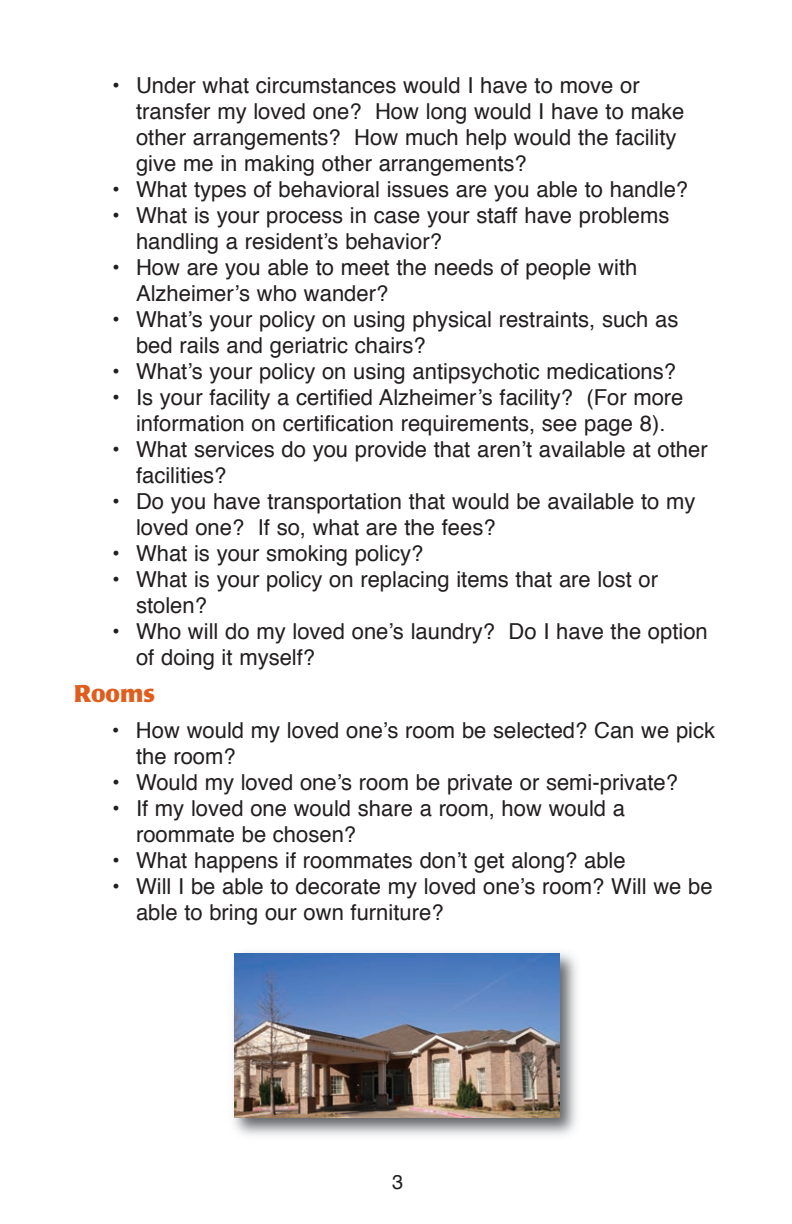
<style>
.page{position:relative;width:792px;height:1224px;background:#fff}
.page>*{position:absolute;margin:0;border:0;box-sizing:border-box;transform-origin:0 0}
.t1{font:700 24px "Poppl Laudatio";color:#df5e1e}
.t2{font:22px/26px "Helvetica";color:#231f20}
.t3{font:20px "Helvetica";color:#231f20}
</style>
<div class="page">
<img style="left:233px;top:952px;width:344px;height:184px">
<img style="left:235px;top:954px;width:324px;height:164px">
<p class="t2" style="left:136px;top:74px;width:550px;text-indent:-24px">• Under what circumstances would I have to move or transfer my loved one? How long would I have to make other arrangements? How much help would the facility give me in making other arrangements?</p>
<p class="t2" style="left:112px;top:178px;width:578px">• What types of behavioral issues are you able to handle?</p>
<p class="t2" style="left:136px;top:204px;width:535px;text-indent:-24px">• What is your process in case your staff have problems handling a resident’s behavior?</p>
<p class="t2" style="left:136px;top:256px;width:503px;text-indent:-24px">• How are you able to meet the needs of people with<br>Alzheimer’s who wander?</p>
<p class="t2" style="left:136px;top:308px;width:544px;text-indent:-24px">• What’s your policy on using physical restraints, such as bed rails and geriatric chairs?</p>
<p class="t2" style="left:112px;top:360px;width:566px">• What’s your policy on using antipsychotic medications?</p>
<p class="t2" style="left:112px;top:386px;width:573px;text-align:center">• Is your facility a certified Alzheimer’s facility? (For more information on certification requirements, see page 8).</p>
<p class="t2" style="left:136px;top:438px;width:573px;text-indent:-24px">• What services do you provide that aren’t available at other facilities?</p>
<p class="t2" style="left:136px;top:490px;width:561px;text-indent:-24px">• Do you have transportation that would be available to my loved one? If so, what are the fees?</p>
<p class="t2" style="left:112px;top:542px;width:313px">• What is your smoking policy?</p>
<p class="t2" style="left:136px;top:568px;width:524px;text-indent:-24px">• What is your policy on replacing items that are lost or stolen?</p>
<p class="t2" style="left:136px;top:620px;width:573px;text-indent:-24px">• Who will do my loved one’s laundry? Do I have the option of doing it myself?</p>
<p class="t1" style="left:74px;top:684px;width:83px">Rooms</p>
<p class="t2" style="left:136px;top:719px;width:581px;text-indent:-24px">• How would my loved one’s room be selected? Can we pick the room?</p>
<p class="t2" style="left:112px;top:771px;width:568px">• Would my loved one’s room be private or semi-private?</p>
<p class="t2" style="left:136px;top:797px;width:491px;text-indent:-24px">• If my loved one would share a room, how would a roommate be chosen?</p>
<p class="t2" style="left:112px;top:849px;width:515px">• What happens if roommates don’t get along? able</p>
<p class="t2" style="left:136px;top:875px;width:578px;text-indent:-24px">• Will I be able to decorate my loved one’s room? Will we be able to bring our own furniture?</p>
<p class="t3" style="left:392px;top:1174px;width:13px">3</p>
</div>
